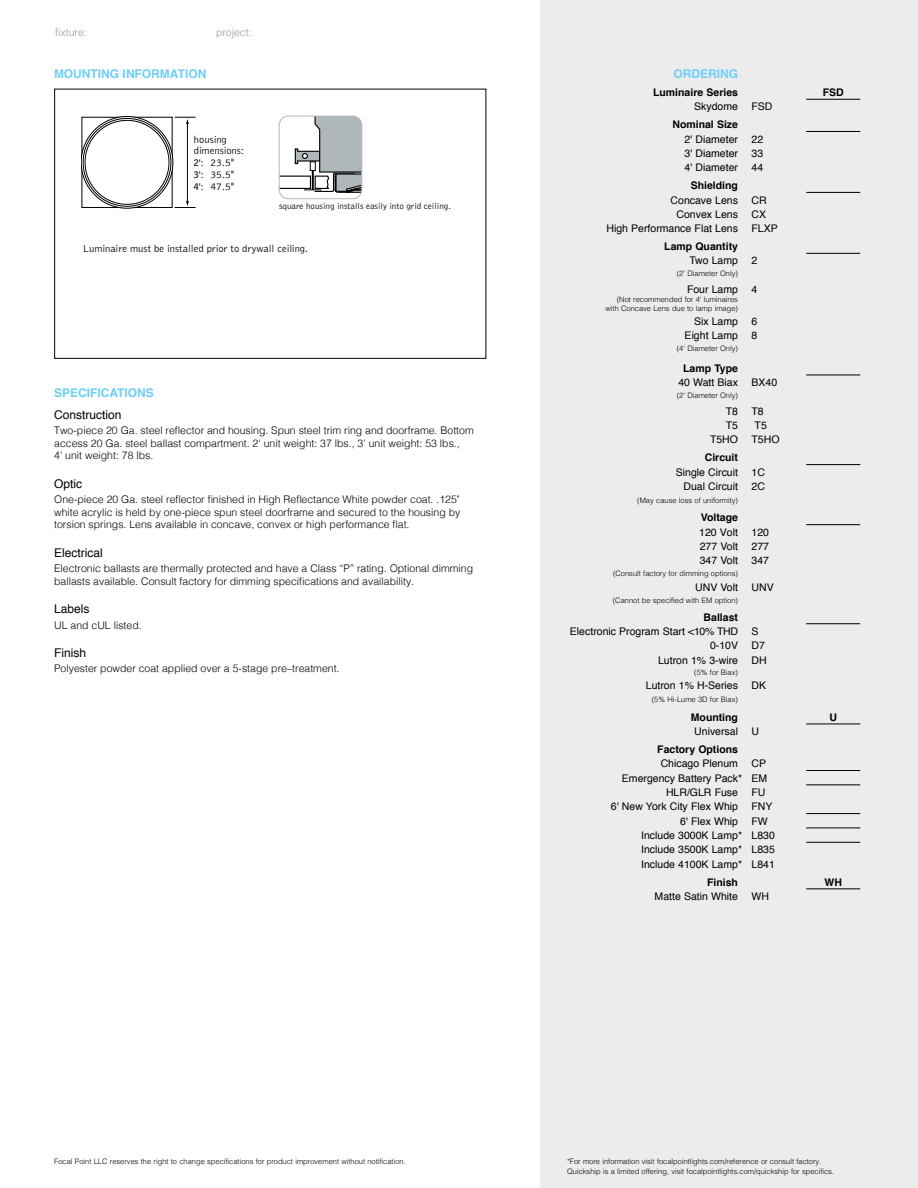
<style>
.page{position:relative;width:918px;height:1188px;background:#fff}
.page>*{position:absolute;margin:0;border:0;box-sizing:border-box;transform-origin:0 0}
.t1{font:700 12px "Helvetica";color:#6dcff6}
.t2{font:12px "Helvetica";color:#000}
.t3{font:300 10.5px/12.6px "Helvetica";color:#000}
.t4{font:10.5px/14.4px "Helvetica";color:#000}
.t5{font:700 10.5px "Helvetica";color:#000}
.t6{font:300 10.5px/12px "Bell Gothic";color:#000}
.t7{font:300 10.5px "Helvetica";color:#939598}
.t8{font:300 9px "Bell Gothic";color:#000}
.t9{font:300 7.5px/10.5px "Helvetica";color:#000}
.s1{font-weight:700;font-size:9px}
</style>
<div class="page">
<div style="left:540px;top:0;width:378px;height:1188px;background:#ececed"></div>
<div style="left:54px;top:89px;width:432px;height:270px;border:1px solid #000"></div>
<svg style="left:279px;top:116px;width:83px;height:77px"></svg>
<div style="left:82px;top:117px;width:90px;height:91px;border:1px solid #000"></div>
<svg style="left:81px;top:117px;width:92px;height:91px"></svg>
<svg style="left:83px;top:118px;width:88px;height:88px"></svg>
<div style="left:85px;top:120px;width:84px;height:84px;background:#fff;border-radius:50%"></div>
<hr style="left:187px;top:123px;width:1px;height:79px;background:#000">
<svg style="left:175px;top:201px;width:21px;height:7px"></svg>
<svg style="left:175px;top:117px;width:21px;height:7px"></svg>
<div style="left:279px;top:116px;width:83px;height:83px;border:1px solid #b0b7bb;border-radius:9px"></div>
<hr style="left:806px;top:784px;width:54px;height:1px;background:#000">
<hr style="left:806px;top:99px;width:54px;height:1px;background:#000">
<hr style="left:806px;top:131px;width:54px;height:1px;background:#000">
<hr style="left:806px;top:464px;width:54px;height:1px;background:#000">
<hr style="left:806px;top:524px;width:54px;height:1px;background:#000">
<hr style="left:806px;top:770px;width:54px;height:1px;background:#000">
<hr style="left:806px;top:813px;width:54px;height:1px;background:#000">
<hr style="left:806px;top:828px;width:54px;height:1px;background:#000">
<hr style="left:806px;top:623px;width:54px;height:1px;background:#000">
<hr style="left:806px;top:724px;width:54px;height:1px;background:#000">
<hr style="left:806px;top:888px;width:54px;height:1px;background:#000">
<hr style="left:806px;top:192px;width:54px;height:1px;background:#000">
<hr style="left:806px;top:253px;width:54px;height:1px;background:#000">
<hr style="left:806px;top:375px;width:54px;height:1px;background:#000">
<hr style="left:806px;top:842px;width:54px;height:1px;background:#000">
<p class="t7" style="left:55px;top:23px;width:33px">fixture:</p>
<p class="t7" style="left:216px;top:23px;width:37px">project:</p>
<p class="t1" style="left:54px;top:64px;width:154px">MOUNTING INFORMATION</p>
<p class="t6" style="left:194px;top:135px;width:52px;line-height:10.5px">housing dimensions:</p>
<p class="t6" style="left:194px;top:156px;width:42px;text-align:justify"><span class="s1">2':</span> 23.5" <span class="s1">3':</span> 35.5" <span class="s1">4':</span> 47.5"</p>
<p class="t8" style="left:279px;top:201px;width:173px">square housing installs easily into grid ceiling.</p>
<p class="t6" style="left:83px;top:243px;width:227px">Luminaire must be installed prior to drywall ceiling.</p>
<p class="t1" style="left:54px;top:383px;width:101px">SPECIFICATIONS</p>
<p class="t2" style="left:54px;top:406px;width:69px">Construction</p>
<p class="t3" style="left:54px;top:424px;width:421px">Two-piece 20 Ga. steel reflector and housing. Spun steel trim ring and doorframe. Bottom access 20 Ga. steel ballast compartment. 2' unit weight: 37 lbs., 3' unit weight: 53 lbs.,<br>4' unit weight: 78 lbs.</p>
<p class="t2" style="left:54px;top:475px;width:30px">Optic</p>
<p class="t3" style="left:54px;top:493px;width:408px;text-align:justify">One-piece 20 Ga. steel reflector finished in High Reflectance White powder coat. .125" white acrylic is held by one-piece spun steel doorframe and secured to the housing by torsion springs. Lens available in concave, convex or high performance flat.</p>
<p class="t2" style="left:54px;top:544px;width:50px">Electrical</p>
<p class="t3" style="left:54px;top:562px;width:420px">Electronic ballasts are thermally protected and have a Class “P” rating. Optional dimming ballasts available. Consult factory for dimming specifications and availability.</p>
<p class="t2" style="left:54px;top:600px;width:37px">Labels</p>
<p class="t3" style="left:54px;top:618px;width:89px">UL and cUL listed.</p>
<p class="t2" style="left:54px;top:644px;width:34px">Finish</p>
<p class="t3" style="left:54px;top:662px;width:287px">Polyester powder coat applied over a 5-stage pre–treatment.</p>
<p class="t1" style="left:673px;top:64px;width:66px">ORDERING</p>
<p class="t5" style="left:653px;top:84px;width:86px">Luminaire Series</p>
<p class="t5" style="left:823px;top:84px;width:22px">FSD</p>
<p class="t4" style="left:694px;top:100px;width:45px">Skydome</p>
<p class="t4" style="left:752px;top:100px;width:22px">FSD</p>
<p class="t5" style="left:672px;top:116px;width:67px">Nominal Size</p>
<p class="t4" style="left:684px;top:132px;width:55px">2' Diameter</p>
<p class="t4" style="left:752px;top:132px;width:13px">22</p>
<p class="t4" style="left:684px;top:146px;width:55px">3' Diameter</p>
<p class="t4" style="left:752px;top:146px;width:13px">33</p>
<p class="t4" style="left:684px;top:161px;width:55px">4' Diameter</p>
<p class="t4" style="left:752px;top:161px;width:13px">44</p>
<p class="t5" style="left:691px;top:177px;width:49px">Shielding</p>
<p class="t4" style="left:671px;top:193px;width:69px">Concave Lens</p>
<p class="t4" style="left:752px;top:193px;width:17px">CR</p>
<p class="t4" style="left:676px;top:207px;width:63px">Convex Lens</p>
<p class="t4" style="left:752px;top:207px;width:16px">CX</p>
<p class="t4" style="left:606px;top:222px;width:133px">High Performance Flat Lens</p>
<p class="t4" style="left:752px;top:222px;width:28px">FLXP</p>
<p class="t5" style="left:664px;top:238px;width:75px">Lamp Quantity</p>
<p class="t4" style="left:689px;top:254px;width:50px">Two Lamp</p>
<p class="t4" style="left:752px;top:254px;width:7px">2</p>
<p class="t9" style="left:677px;top:267px;width:63px">(2' Diameter Only)</p>
<p class="t4" style="left:687px;top:283px;width:53px">Four Lamp</p>
<p class="t4" style="left:752px;top:283px;width:7px">4</p>
<p class="t9" style="left:606px;top:294px;width:134px;line-height:9px;text-align:right">(Not recommended for 4' luminaires with Concave Lens due to lamp image)</p>
<p class="t4" style="left:694px;top:315px;width:46px">Six Lamp</p>
<p class="t4" style="left:752px;top:315px;width:7px">6</p>
<p class="t4" style="left:685px;top:329px;width:55px">Eight Lamp</p>
<p class="t4" style="left:752px;top:329px;width:7px">8</p>
<p class="t9" style="left:677px;top:343px;width:63px">(4' Diameter Only)</p>
<p class="t5" style="left:683px;top:360px;width:56px">Lamp Type</p>
<p class="t4" style="left:678px;top:376px;width:61px">40 Watt Biax</p>
<p class="t4" style="left:752px;top:376px;width:27px">BX40</p>
<p class="t9" style="left:677px;top:389px;width:63px">(2' Diameter Only)</p>
<p class="t4" style="left:726px;top:404px;width:14px">T8</p>
<p class="t4" style="left:752px;top:404px;width:14px">T8</p>
<p class="t4" style="left:726px;top:419px;width:14px">T5</p>
<p class="t4" style="left:755px;top:419px;width:14px">T5</p>
<p class="t4" style="left:710px;top:433px;width:30px">T5HO</p>
<p class="t4" style="left:752px;top:433px;width:30px">T5HO</p>
<p class="t5" style="left:705px;top:449px;width:35px">Circuit</p>
<p class="t4" style="left:676px;top:465px;width:64px">Single Circuit</p>
<p class="t4" style="left:752px;top:465px;width:15px">1C</p>
<p class="t4" style="left:684px;top:479px;width:56px">Dual Circuit</p>
<p class="t4" style="left:752px;top:479px;width:15px">2C</p>
<p class="t9" style="left:637px;top:494px;width:102px">(May cause loss of uniformity)</p>
<p class="t5" style="left:701px;top:509px;width:39px">Voltage</p>
<p class="t4" style="left:699px;top:525px;width:40px">120 Volt</p>
<p class="t4" style="left:752px;top:525px;width:19px">120</p>
<p class="t4" style="left:700px;top:540px;width:40px">277 Volt</p>
<p class="t4" style="left:752px;top:540px;width:19px">277</p>
<p class="t4" style="left:700px;top:554px;width:40px">347 Volt</p>
<p class="t4" style="left:752px;top:554px;width:19px">347</p>
<p class="t9" style="left:613px;top:568px;width:127px">(Consult factory for dimming options)</p>
<p class="t4" style="left:695px;top:580px;width:44px">UNV Volt</p>
<p class="t4" style="left:752px;top:580px;width:24px">UNV</p>
<p class="t9" style="left:613px;top:594px;width:127px">(Cannot be specified with EM option)</p>
<p class="t5" style="left:704px;top:608px;width:36px">Ballast</p>
<p class="t4" style="left:570px;top:624px;width:170px">Electronic Program Start &lt;10% THD</p>
<p class="t4" style="left:752px;top:624px;width:9px">S</p>
<p class="t4" style="left:710px;top:639px;width:30px">0-10V</p>
<p class="t4" style="left:752px;top:639px;width:15px">D7</p>
<p class="t4" style="left:658px;top:653px;width:81px">Lutron 1% 3-wire</p>
<p class="t4" style="left:752px;top:653px;width:17px">DH</p>
<p class="t9" style="left:694px;top:667px;width:45px">(5% for Biax)</p>
<p class="t4" style="left:646px;top:679px;width:94px">Lutron 1% H-Series</p>
<p class="t4" style="left:752px;top:679px;width:16px">DK</p>
<p class="t9" style="left:652px;top:694px;width:88px">(5% Hi-Lume 3D for Biax)</p>
<p class="t5" style="left:691px;top:709px;width:49px">Mounting</p>
<p class="t5" style="left:829px;top:709px;width:9px">U</p>
<p class="t4" style="left:694px;top:724px;width:45px">Universal</p>
<p class="t4" style="left:752px;top:724px;width:9px">U</p>
<p class="t5" style="left:657px;top:741px;width:82px">Factory Options</p>
<p class="t4" style="left:661px;top:757px;width:79px">Chicago Plenum</p>
<p class="t4" style="left:752px;top:757px;width:16px">CP</p>
<p class="t4" style="left:622px;top:771px;width:147px">Emergency Battery Pack* EM</p>
<p class="t4" style="left:666px;top:785px;width:74px">HLR/GLR Fuse</p>
<p class="t4" style="left:752px;top:785px;width:15px">FU</p>
<p class="t4" style="left:611px;top:800px;width:129px">6' New York City Flex Whip</p>
<p class="t4" style="left:752px;top:800px;width:22px">FNY</p>
<p class="t4" style="left:680px;top:814px;width:60px">6' Flex Whip</p>
<p class="t4" style="left:641px;top:814px;width:135px;text-indent:110px">FW<br>Include 3000K Lamp* L830<br>Include 3500K Lamp* L835<br>Include 4100K Lamp* L841</p>
<p class="t5" style="left:707px;top:873px;width:32px">Finish</p>
<p class="t5" style="left:824px;top:873px;width:19px">WH</p>
<p class="t4" style="left:655px;top:889px;width:85px">Matte Satin White</p>
<p class="t4" style="left:752px;top:889px;width:19px">WH</p>
<p class="t9" style="left:54px;top:1155px;width:353px">Focal Point LLC reserves the right to change specifications for product improvement without notification.</p>
<p class="t9" style="left:567px;top:1155px;width:269px">*For more information visit focalpointlights.com/reference or consult factory.<br>Quickship is a limited offering, visit focalpointlights.com/quickship for specifics.</p>
</div>
